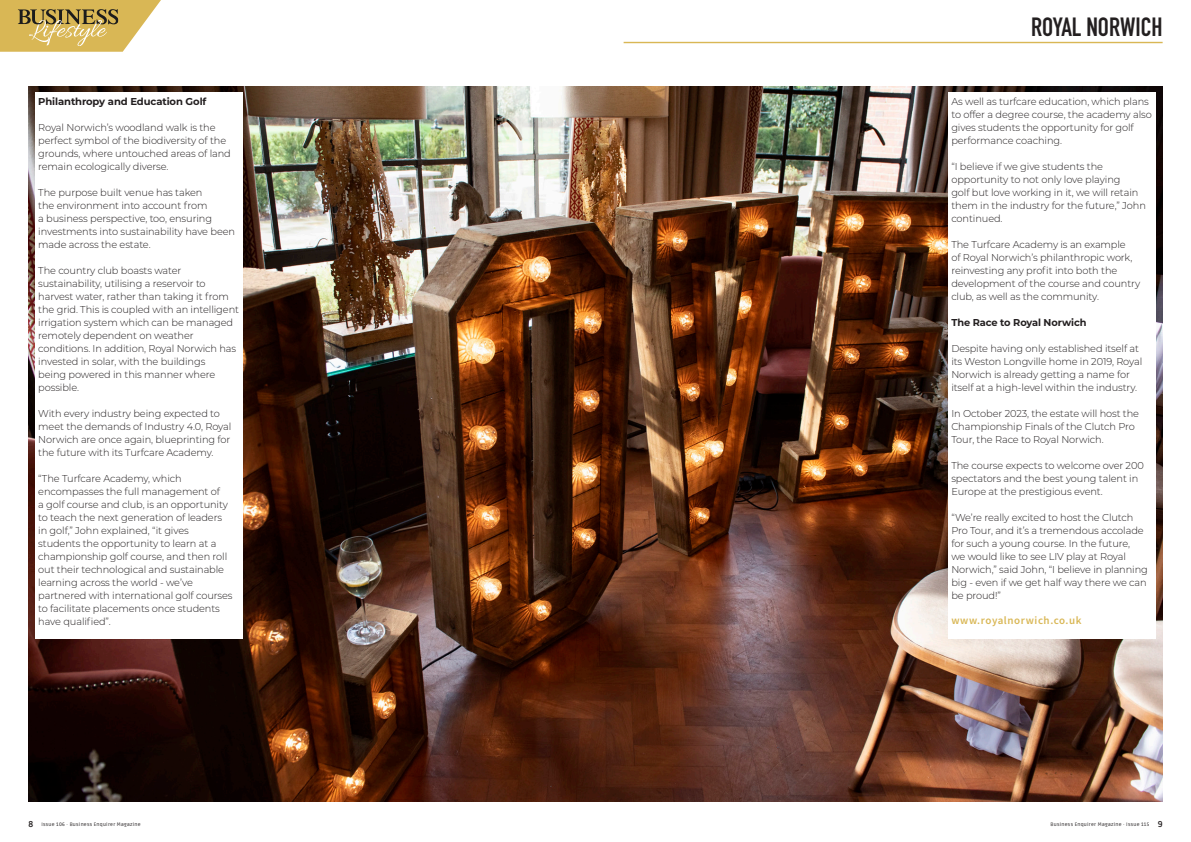
<style>
.page{position:relative;width:1191px;height:842px;background:#fff}
.page>*{position:absolute;margin:0;border:0;box-sizing:border-box;transform-origin:0 0}
.t1{font:700 26px "DIN Condensed";color:#231f20}
.END_TEXT{font:11px "Source Sans Variable";letter-spacing:.055em;color:#d9b755}
.TEXT{font:300 10px/13px "Montserrat";letter-spacing:-.01em;color:#231f20}
.TEXT-2{font:700 10px "Montserrat";letter-spacing:-.01em;color:#231f20}
.Image_text{font:700 8.5px "Ruda";color:#231f20}
.Image_text-2{font:5px "Ruda";letter-spacing:.05em;color:#231f20}
.s1{font-weight:700;font-size:8.5px}
</style>
<div class="page">
<hr style="left:623px;top:42px;width:539px;height:1px;background:#d9b755">
<img style="left:28px;top:86px;width:1134px;height:715px">
<div style="left:948px;top:93px;width:207px;height:546px;background:#fff"></div>
<div style="left:35px;top:93px;width:207px;height:546px;background:#fff"></div>
<svg style="left:0;top:0;width:161px;height:52px;background:#d1b76c"></svg>
<p class="TEXT-2" style="left:38px;top:94px;width:170px">Philanthropy and Education Golf</p>
<p class="TEXT" style="left:38px;top:121px;width:194px">Royal Norwich’s woodland walk is the perfect symbol of the biodiversity of the grounds, where untouched areas of land remain ecologically diverse.</p>
<p class="TEXT" style="left:38px;top:186px;width:198px">The purpose built venue has taken<br>the environment into account from<br>a business perspective, too, ensuring investments into sustainability have been made across the estate.</p>
<p class="TEXT" style="left:38px;top:264px;width:202px">The country club boasts water sustainability, utilising a reservoir to harvest water, rather than taking it from the grid. This is coupled with an intelligent irrigation system which can be managed remotely dependent on weather conditions. In addition, Royal Norwich has invested in solar, with the buildings<br>being powered in this manner where possible.</p>
<p class="TEXT" style="left:38px;top:407px;width:195px">With every industry being expected to meet the demands of Industry 4.0, Royal Norwich are once again, blueprinting for the future with its Turfcare Academy.</p>
<p class="TEXT" style="left:38px;top:472px;width:196px">“The Turfcare Academy, which encompasses the full management of<br>a golf course and club, is an opportunity to teach the next generation of leaders in golf,” John explained, “it gives students the opportunity to learn at a championship golf course, and then roll out their technological and sustainable learning across the world - we’ve partnered with international golf courses to facilitate placements once students have qualified”.</p>
<p class="Image_text" style="left:28px;top:819px;width:6px">8</p>
<p class="Image_text-2" style="left:41px;top:822px;width:101px">Issue 106 · Business Enquirer Magazine</p>
<p class="t1" style="left:1031px;top:9px;width:133px">ROYAL NORWICH</p>
<p class="TEXT" style="left:951px;top:95px;width:202px">As well as turfcare education, which plans to offer a degree course, the academy also gives students the opportunity for golf performance coaching.</p>
<p class="TEXT" style="left:951px;top:160px;width:196px">“I believe if we give students the opportunity to not only love playing<br>golf but love working in it, we will retain them in the industry for the future,” John continued.</p>
<p class="TEXT" style="left:951px;top:238px;width:190px">The Turfcare Academy is an example<br>of Royal Norwich’s philanthropic work, reinvesting any profit into both the development of the course and country club, as well as the community.</p>
<p class="TEXT-2" style="left:951px;top:315px;width:137px">The Race to Royal Norwich</p>
<p class="TEXT" style="left:951px;top:342px;width:192px">Despite having only established itself at its Weston Longville home in 2019, Royal Norwich is already getting a name for itself at a high-level within the industry.</p>
<p class="TEXT" style="left:951px;top:407px;width:189px">In October 2023, the estate will host the<br>Championship Finals of the Clutch Pro<br>Tour, the Race to Royal Norwich.</p>
<p class="TEXT" style="left:951px;top:459px;width:194px">The course expects to welcome over 200 spectators and the best young talent in<br>Europe at the prestigious event.</p>
<p class="TEXT" style="left:951px;top:511px;width:198px">“We’re really excited to host the Clutch Pro Tour, and it’s a tremendous accolade for such a young course. In the future,<br>we would like to see LIV play at Royal Norwich,” said John, “I believe in planning big - even if we get half way there we can be proud!”</p>
<p class="END_TEXT" style="left:951px;top:614px;width:132px">www.royalnorwich.co.uk</p>
<p class="Image_text-2" style="left:1050px;top:822px;width:113px">Business Enquirer Magazine · Issue 115 <span class="s1">9</span></p>
</div>
